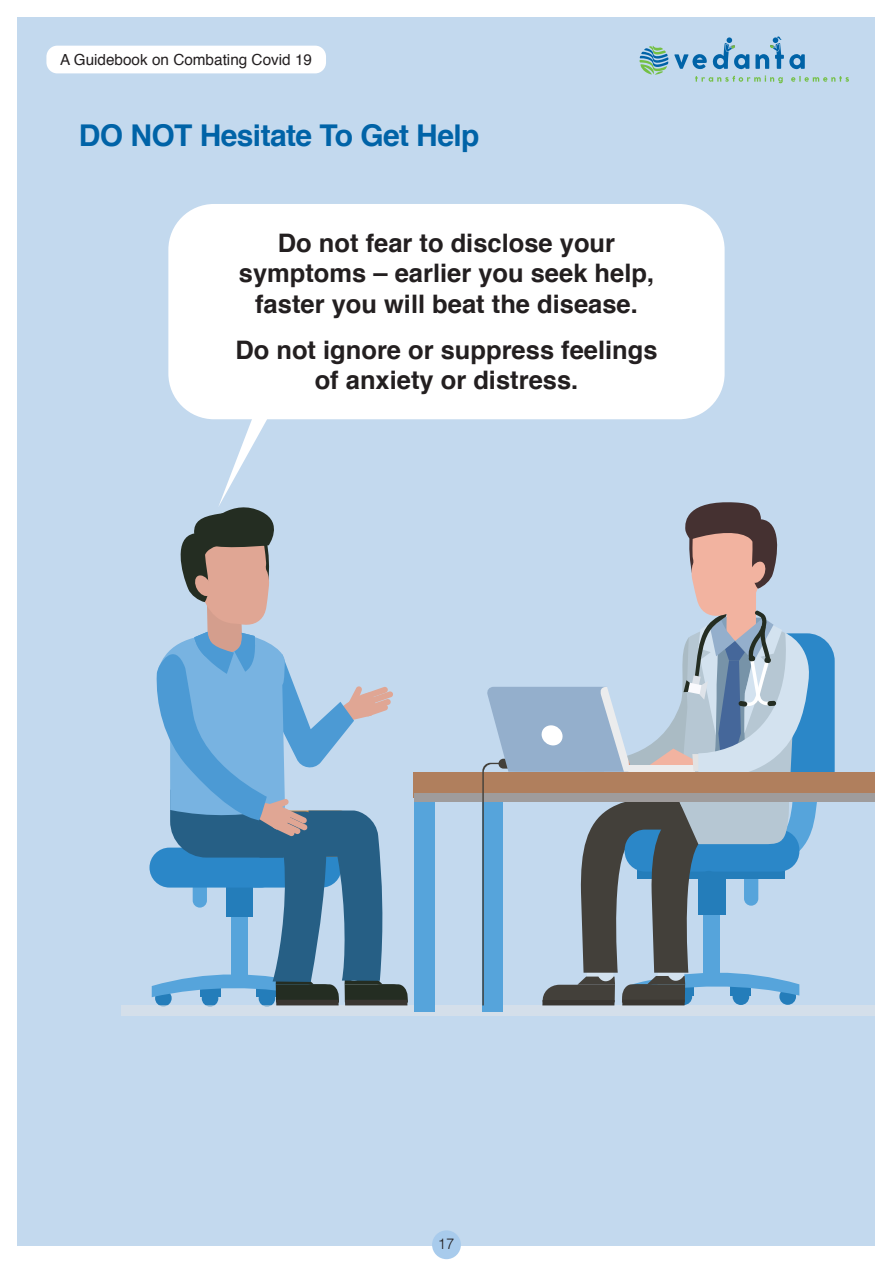
<style>
.page{position:relative;width:893px;height:1263px;background:#fff}
.page>*{position:absolute;margin:0;border:0;box-sizing:border-box;transform-origin:0 0}
.t1{font:700 30px "Helvetica";letter-spacing:-.02em;color:#0063a7}
.t2{font:700 25.5px/30.6px "Helvetica";color:#231f20;text-align:center}
.t3{font:15.3px "Helvetica";color:#231f20}
.t4{font:300 14.7px "Helvetica";color:#231f20}
</style>
<div class="page">
<div style="left:18px;top:17px;width:857px;height:1229px;background:#c3d9ee"></div>
<div style="left:168px;top:204px;width:557px;height:215px;background:#fff;border-radius:46px"></div>
<div style="left:155px;top:990px;width:17px;height:16px;background:#247dba;border-radius:50%"></div>
<div style="left:202px;top:990px;width:16px;height:17px;background:#247dba;border-radius:50%"></div>
<div style="left:259px;top:990px;width:16px;height:17px;background:#247dba;border-radius:50%"></div>
<div style="left:121px;top:1005px;width:754px;height:11px;background:#d4dfea"></div>
<div style="left:704px;top:633px;width:131px;height:165px;background:#2b87c8;border-radius:28px"></div>
<div style="left:483px;top:785px;width:20px;height:226px;background:#56a4db"></div>
<div style="left:414px;top:781px;width:20px;height:231px;background:#56a4db"></div>
<div style="left:414px;top:772px;width:385px;height:26px;background:#b07f5d"></div>
<div style="left:799px;top:771px;width:76px;height:22px;background:#b07f5d"></div>
<div style="left:276px;top:1000px;width:63px;height:5px;background:#393631"></div>
<div style="left:345px;top:1000px;width:62px;height:5px;background:#393631"></div>
<div style="left:414px;top:793px;width:461px;height:9px;background:#9f9c9c"></div>
<svg style="left:152px;top:367px;width:256px;height:635px"></svg>
<svg style="left:482px;top:502px;width:339px;height:503px"></svg>
<div style="left:432px;top:1230px;width:29px;height:29px;background:#a8cbec;border-radius:50%"></div>
<div style="left:46px;top:46px;width:280px;height:27px;background:#fff;border-radius:11px"></div>
<svg style="left:695px;top:76px;width:88px;height:7px"></svg>
<svg style="left:791px;top:76px;width:58px;height:6px"></svg>
<svg style="left:639px;top:46px;width:29px;height:29px"></svg>
<svg style="left:674px;top:54px;width:33px;height:15px"></svg>
<svg style="left:713px;top:37px;width:36px;height:32px"></svg>
<svg style="left:755px;top:36px;width:50px;height:33px"></svg>
<p class="t3" style="left:60px;top:48px;width:253px">A Guidebook on Combating Covid 19</p>
<p class="t1" style="left:79px;top:112px;width:402px">DO NOT Hesitate To Get Help</p>
<p class="t2" style="left:239px;top:228px;width:417px">Do not fear to disclose your symptoms – earlier you seek help, faster you will beat the disease.</p>
<p class="t2" style="left:235px;top:335px;width:424px">Do not ignore or suppress feelings of anxiety or distress.</p>
<p class="t4" style="left:438px;top:1232px;width:18px">17</p>
</div>
